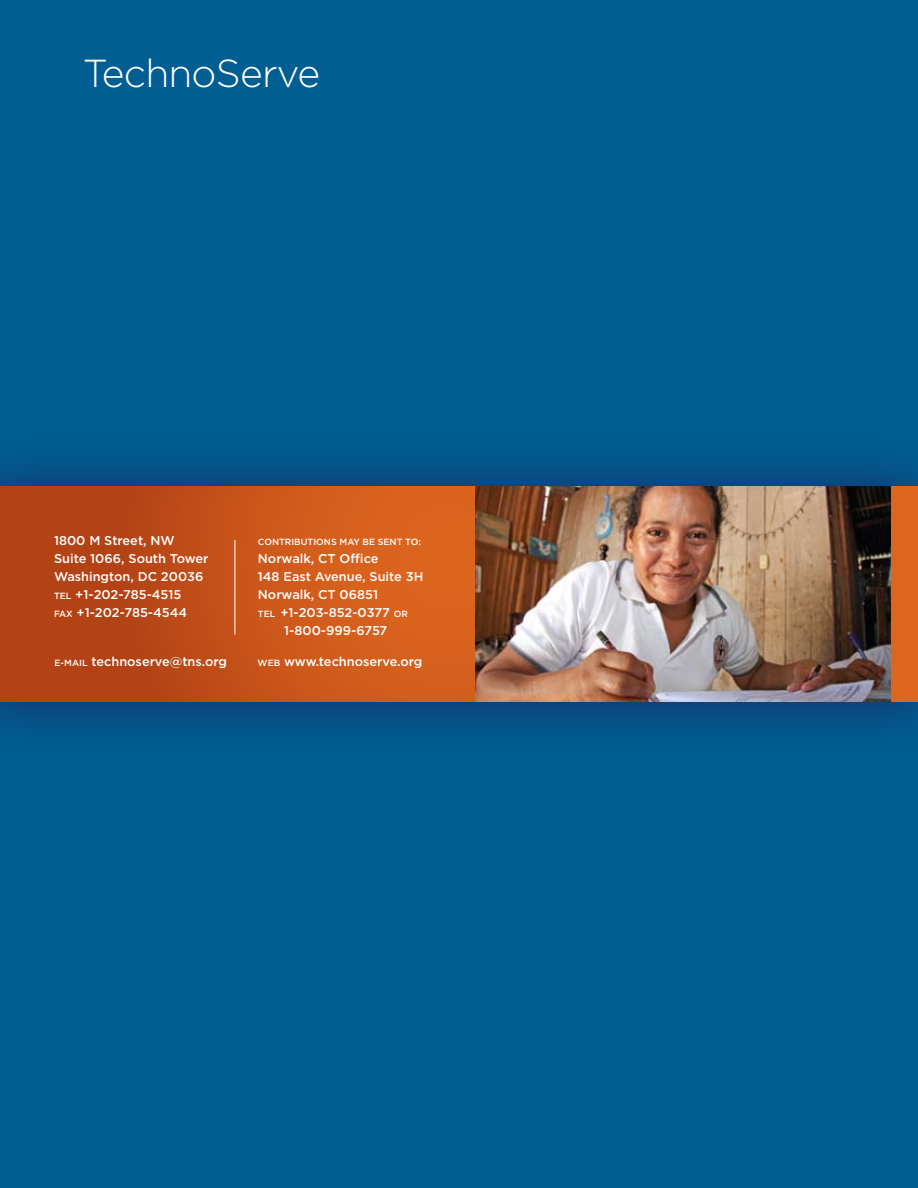
<style>
.page{position:relative;width:918px;height:1188px;background:#005e92}
.page>*{position:absolute;margin:0;border:0;box-sizing:border-box;transform-origin:0 0}
.t1{font:300 39px "Gotham";letter-spacing:-.02em;color:#fff}
.t2{font:500 12.75px/18px "Gotham";color:#fff}
.t3{font:500 9px "Gotham";color:#fff}
.s1{font-size:9px}
</style>
<div class="page">
<div style="left:0;top:467px;width:918px;height:258px;background:#084d85"></div>
<svg style="left:0;top:486px;width:476px;height:216px;background:#c55219"></svg>
<div style="left:891px;top:486px;width:27px;height:216px;background:#dc661e"></div>
<img style="left:476px;top:486px;width:415px;height:216px">
<hr style="left:235px;top:540px;width:1px;height:94px;background:#fff">
<h1 class="t1" style="left:83px;top:52px;width:239px">TechnoServe</h1>
<p class="t2" style="left:54px;top:531px;width:156px">1800 M Street, NW<br>Suite 1066, South Tower<br>Washington, DC 20036<br><span class="s1">TEL</span> +1-202-785-4515<br><span class="s1">FAX</span> +1-202-785-4544</p>
<p class="t3" style="left:258px;top:537px;width:14px">Contributions</p>
<p class="t3" style="left:340px;top:537px;width:46px">may be sent</p>
<p class="t3" style="left:405px;top:537px;width:17px">to :</p>
<p class="t2" style="left:258px;top:549px;width:122px">Norwalk, CT Office</p>
<p class="t2" style="left:258px;top:567px;width:167px">148 East Avenue, Suite 3H</p>
<p class="t2" style="left:258px;top:585px;width:122px">Norwalk, CT 06851</p>
<p class="t2" style="left:258px;top:603px;width:151px"><span class="s1">TEL</span> +1-203-852-0377 <span class="s1">OR</span></p>
<p class="t2" style="left:284px;top:621px;width:105px">1-800-999-6757</p>
<p class="t2" style="left:55px;top:652px;width:174px"><span class="s1">E-MAIL</span> technoserve@tns.org</p>
<p class="t2" style="left:258px;top:652px;width:166px"><span class="s1">WEB</span> www.technoserve.org</p>
</div>
